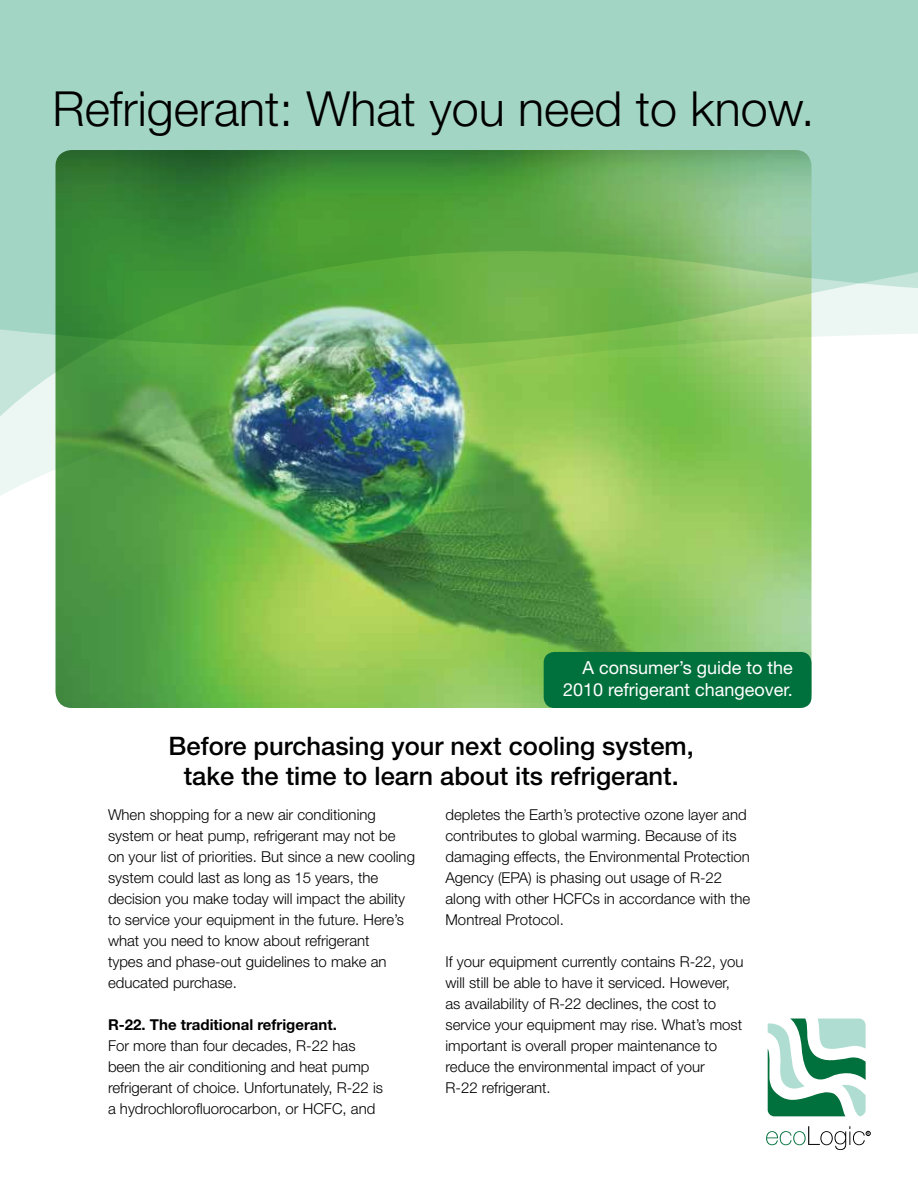
<style>
.page{position:relative;width:918px;height:1188px;background:#fff}
.page>*{position:absolute;margin:0;border:0;box-sizing:border-box;transform-origin:0 0}
.t1{font:300 48.45px "Helvetica Neue";color:#000}
.t2{font:500 25.5px/30.6px "Helvetica Neue";color:#000;text-align:center}
.t3{font:18px/21.6px "Helvetica Neue";color:#fff;text-align:right}
.t4{font:300 15px/21px "Helvetica Neue";color:#000}
.t5{font:700 15px "Helvetica Neue";color:#000}
</style>
<div class="page">
<img style="left:56px;top:503px;width:756px;height:205px">
<div style="left:544px;top:652px;width:267px;height:56px;background:#00703c;border-radius:11px"></div>
<svg style="left:768px;top:1019px;width:98px;height:97px"></svg>
<svg style="left:766px;top:1126px;width:104px;height:24px"></svg>
<svg style="left:0;top:0;width:918px;height:503px;background:#84bc87"></svg>
<h1 class="t1" style="left:52px;top:79px;width:764px">Refrigerant: What you need to know.</h1>
<p class="t3" style="left:563px;top:657px;width:231px">A consumer’s guide to the<br>2010 refrigerant changeover.</p>
<h2 class="t2" style="left:169px;top:730px;width:527px">Before purchasing your next cooling system, take the time to learn about its refrigerant.</h2>
<p class="t4" style="left:108px;top:804px;width:309px">When shopping for a new air conditioning system or heat pump, refrigerant may not be on your list of priorities. But since a new cooling system could last as long as 15 years, the decision you make today will impact the ability to service your equipment in the future. Here’s what you need to know about refrigerant<br>types and phase-out guidelines to make an educated purchase.</p>
<p class="t5" style="left:108px;top:1016px;width:230px">R-22. The traditional refrigerant.</p>
<p class="t4" style="left:108px;top:1035px;width:277px">For more than four decades, R-22 has been the air conditioning and heat pump refrigerant of choice. Unfortunately, R-22 is a hydrochlorofluorocarbon, or HCFC, and</p>
<p class="t4" style="left:446px;top:804px;width:306px">depletes the Earth’s protective ozone layer and contributes to global warming. Because of its damaging effects, the Environmental Protection Agency (EPA) is phasing out usage of R-22 along with other HCFCs in accordance with the Montreal Protocol.</p>
<p class="t4" style="left:446px;top:951px;width:300px">If your equipment currently contains R-22, you will still be able to have it serviced. However, as availability of R-22 declines, the cost to service your equipment may rise. What’s most important is overall proper maintenance to reduce the environmental impact of your<br>R-22 refrigerant.</p>
</div>
